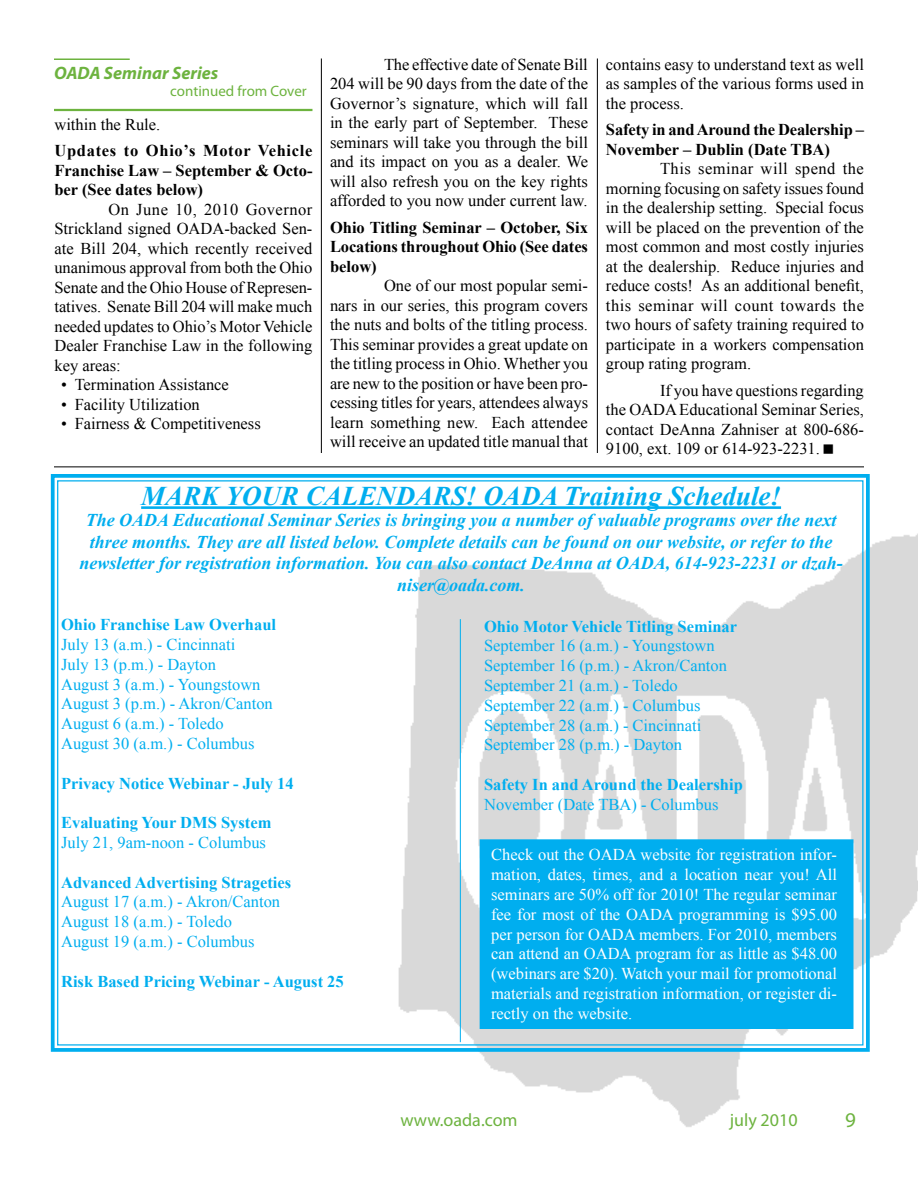
<style>
.page{position:relative;width:918px;height:1188px;background:#fff}
.page>*{position:absolute;margin:0;border:0;box-sizing:border-box;transform-origin:0 0}
.t1{font:italic 700 27px "Times New Roman";color:#00aeef}
.t2{font:21px "Myriad Pro";color:#6db33f}
.t3{font:italic 700 18px/21.6px "Times New Roman";color:#00aeef;text-align:center}
.t4{font:18px "Myriad Pro";color:#6db33f}
.t5{font:italic 700 18px "Myriad Pro";color:#6db33f}
.t6{font:16.5px/19.5px "Times New Roman";color:#000;text-align:justify}
.t7{font:16.5px/19.8px "Times New Roman";color:#00aeef}
.t8{font:16.5px/19.8px "Times New Roman";color:#fff;text-align:justify}
.t9{font:700 16.5px/19.5px "Times New Roman";color:#000;text-align:justify}
.t10{font:700 16.5px "Times New Roman";color:#00aeef}
.t11{font:15px "Myriad Pro";color:#6db33f}
</style>
<div class="page">
<img style="left:481px;top:533px;width:437px;height:594px">
<hr style="left:54px;top:58px;width:76px;height:2px;background:#6db33f">
<hr style="left:54px;top:109px;width:258px;height:2px;background:#6db33f">
<svg style="left:50px;top:474px;width:822px;height:580px"></svg>
<hr style="left:141px;top:506px;width:640px;height:3px;background:#00aeef">
<div style="left:478px;top:837px;width:377px;height:194px;background:#00aeef"></div>
<div style="left:486px;top:846px;width:361px;height:177px;border:1px solid #00aeef"></div>
<hr style="left:460px;top:619px;width:1px;height:423px;background:#00aeef">
<hr style="left:54px;top:466px;width:810px;height:1px;background:#000">
<hr style="left:321px;top:58px;width:1px;height:395px;background:#000">
<hr style="left:597px;top:58px;width:1px;height:395px;background:#000">
<p class="t5" style="left:54px;top:61px;width:166px">OADA Seminar Series</p>
<p class="t11" style="left:170px;top:81px;width:138px">continued from Cover</p>
<p class="t6" style="left:54px;top:114px;width:107px">within the Rule.</p>
<p class="t9" style="left:54px;top:141px;width:260px">Updates to Ohio’s Motor Vehicle Franchise Law – September &amp; Octo&shy;ber (See dates below)</p>
<p class="t6" style="left:54px;top:199px;width:260px;text-indent:54px">On June 10, 2010 Governor Strickland signed OADA-backed Sen&shy;ate Bill 204, which recently received unanimous approval from both the Ohio Senate and the Ohio House of Represen&shy;tatives. Senate Bill 204 will make much needed updates to Ohio’s Motor Vehicle Dealer Franchise Law in the following key areas:</p>
<p class="t6" style="left:61px;top:375px;width:169px">• Termination Assistance</p>
<p class="t6" style="left:61px;top:394px;width:140px">• Facility Utilization</p>
<p class="t6" style="left:61px;top:414px;width:201px">• Fairness &amp; Competitiveness</p>
<p class="t6" style="left:330px;top:54px;width:260px;text-indent:54px">The effective date of Senate Bill 204 will be 90 days from the date of the Governor’s signature, which will fall in the early part of September. These seminars will take you through the bill and its impact on you as a dealer. We will also refresh you on the key rights afforded to you now under current law.</p>
<p class="t9" style="left:330px;top:217px;width:259px">Ohio Titling Seminar – October, Six Locations throughout Ohio (See dates below)</p>
<p class="t6" style="left:330px;top:276px;width:260px;text-indent:54px">One of our most popular semi&shy;nars in our series, this program covers the nuts and bolts of the titling process.<br>This seminar provides a great update on the titling process in Ohio. Whether you are new to the position or have been pro&shy;cessing titles for years, attendees always learn something new. Each attendee will receive an updated title manual that</p>
<p class="t6" style="left:606px;top:54px;width:260px">contains easy to understand text as well as samples of the various forms used in the process.</p>
<p class="t9" style="left:606px;top:120px;width:259px">Safety in and Around the Dealership –<br>November – Dublin (Date TBA)</p>
<p class="t6" style="left:606px;top:159px;width:260px;text-indent:54px">This seminar will spend the morning focusing on safety issues found in the dealership setting. Special focus will be placed on the prevention of the most common and most costly injuries at the dealership. Reduce injuries and reduce costs! As an additional benefit, this seminar will count towards the two hours of safety training required to participate in a workers compensation group rating program.</p>
<p class="t6" style="left:606px;top:380px;width:260px;text-indent:54px">If you have questions regarding the OADA Educational Seminar Series, contact DeAnna Zahniser at 800-686- 9100, ext. 109 or 614-923-2231.</p>
<h1 class="t1" style="left:141px;top:477px;width:641px">MARK YOUR CALENDARS! OADA Training Schedule!</h1>
<p class="t3" style="left:80px;top:509px;width:765px">The OADA Educational Seminar Series is bringing you a number of valuable programs over the next three months. They are all listed below. Complete details can be found on our website, or refer to the newsletter for registration information. You can also contact DeAnna at OADA, 614-923-2231 or dzah&shy;niser@oada.com.</p>
<p class="t10" style="left:61px;top:613px;width:216px">Ohio Franchise Law Overhaul</p>
<p class="t7" style="left:61px;top:634px;width:213px">July 13 (a.m.) - Cincinnati<br>July 13 (p.m.) - Dayton<br>August 3 (a.m.) - Youngstown<br>August 3 (p.m.) - Akron/Canton<br>August 6 (a.m.) - Toledo<br>August 30 (a.m.) - Columbus</p>
<p class="t10" style="left:61px;top:772px;width:234px">Privacy Notice Webinar - July 14</p>
<p class="t10" style="left:61px;top:811px;width:212px">Evaluating Your DMS System</p>
<p class="t7" style="left:61px;top:832px;width:206px">July 21, 9am-noon - Columbus</p>
<p class="t10" style="left:61px;top:871px;width:232px">Advanced Advertising Strageties</p>
<p class="t7" style="left:61px;top:892px;width:221px">August 17 (a.m.) - Akron/Canton<br>August 18 (a.m.) - Toledo<br>August 19 (a.m.) - Columbus</p>
<p class="t10" style="left:61px;top:970px;width:284px">Risk Based Pricing Webinar - August 25</p>
<p class="t10" style="left:484px;top:615px;width:255px">Ohio Motor Vehicle Titling Seminar</p>
<p class="t7" style="left:484px;top:636px;width:244px">September 16 (a.m.) - Youngstown<br>September 16 (p.m.) - Akron/Canton<br>September 21 (a.m.) - Toledo<br>September 22 (a.m.) - Columbus<br>September 28 (a.m.) - Cincinnati<br>September 28 (p.m.) - Dayton</p>
<p class="t10" style="left:484px;top:773px;width:260px">Safety In and Around the Dealership</p>
<p class="t7" style="left:484px;top:794px;width:236px">November (Date TBA) - Columbus</p>
<p class="t8" style="left:491px;top:845px;width:347px">Check out the OADA website for registration infor&shy;mation, dates, times, and a location near you! All seminars are 50% off for 2010! The regular seminar fee for most of the OADA programming is $95.00 per person for OADA members. For 2010, members can attend an OADA program for as little as $48.00 (webinars are $20). Watch your mail for promotional materials and registration information, or register di&shy;rectly on the website.</p>
<p class="t4" style="left:400px;top:1109px;width:119px">www.oada.com</p>
<p class="t4" style="left:730px;top:1109px;width:69px">july 2010</p>
<p class="t2" style="left:845px;top:1107px;width:12px">9</p>
</div>
